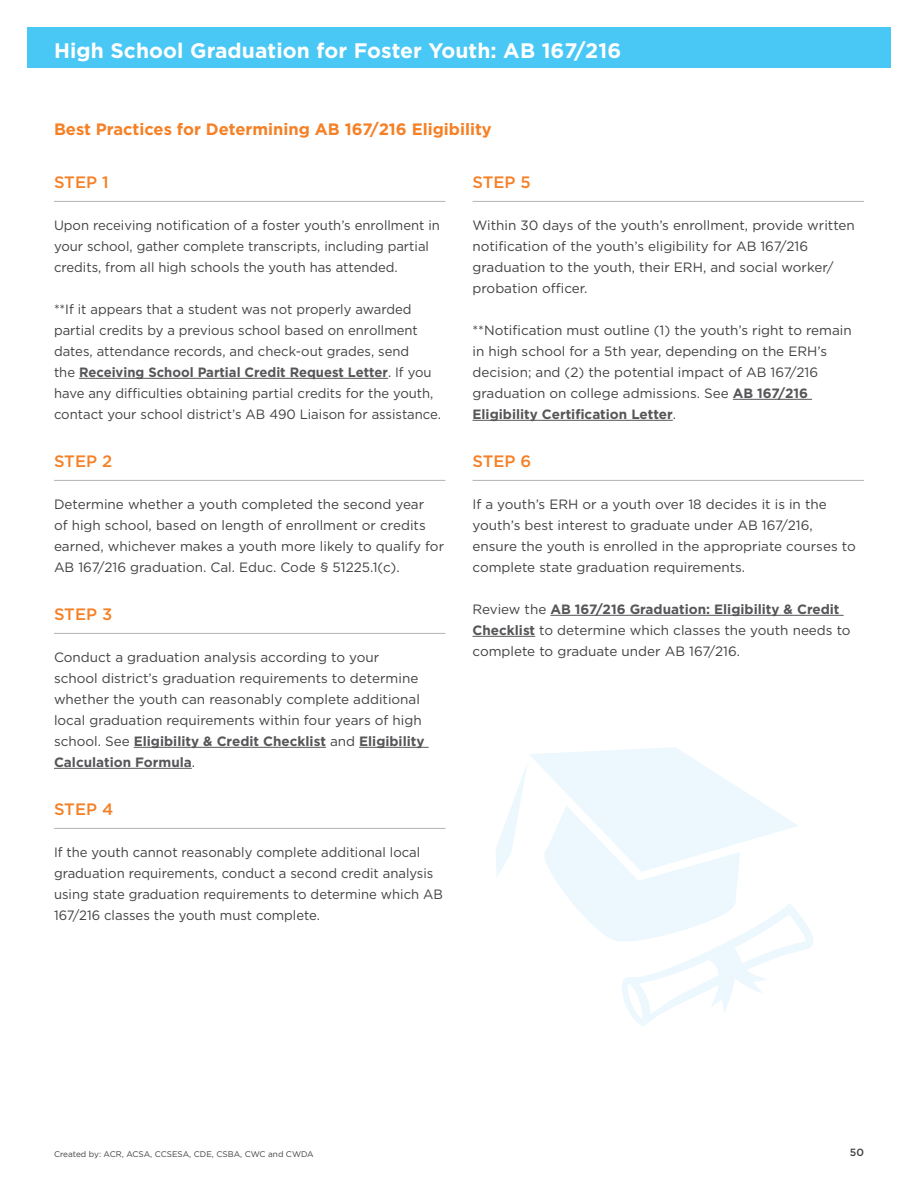
<style>
.page{position:relative;width:918px;height:1188px;background:#fff}
.page>*{position:absolute;margin:0;border:0;box-sizing:border-box;transform-origin:0 0}
.t1{font:700 21px "Gotham";letter-spacing:.005em;color:#fff}
.body_copy{font:700 16.5px "Gotham";color:#f58025}
.step_rule{font:500 16.5px "Gotham";color:#f58025}
.step_rule-2{font:13.5px/21px "Gotham";color:#414042}
.body_copy-2{font:13.5px/21px "Gotham";color:#414042}
.t2{font:500 10.5px "Gotham";color:#414042}
.t3{font:8.25px "Gotham";color:#414042}
.s1{font-weight:700;color:#565659}
</style>
<div class="page">
<div style="left:27px;top:27px;width:864px;height:41px;background:#49c8f5"></div>
<svg style="left:496px;top:747px;width:317px;height:279px"></svg>
<hr style="left:54px;top:201px;width:392px;height:1px;background:#b1b4b6">
<hr style="left:79px;top:378px;width:309px;height:1px;background:#565659">
<hr style="left:54px;top:480px;width:392px;height:1px;background:#b1b4b6">
<hr style="left:54px;top:633px;width:392px;height:1px;background:#b1b4b6">
<hr style="left:134px;top:747px;width:192px;height:1px;background:#565659">
<hr style="left:359px;top:747px;width:70px;height:1px;background:#565659">
<hr style="left:54px;top:768px;width:138px;height:1px;background:#565659">
<hr style="left:54px;top:828px;width:392px;height:1px;background:#b1b4b6">
<hr style="left:472px;top:201px;width:392px;height:1px;background:#b1b4b6">
<hr style="left:733px;top:399px;width:79px;height:1px;background:#565659">
<hr style="left:472px;top:420px;width:201px;height:1px;background:#565659">
<hr style="left:472px;top:480px;width:392px;height:1px;background:#b1b4b6">
<hr style="left:550px;top:615px;width:294px;height:1px;background:#565659">
<hr style="left:472px;top:636px;width:63px;height:1px;background:#565659">
<p class="t1" style="left:54px;top:38px;width:569px">High School Graduation for Foster Youth: AB 167/216</p>
<p class="body_copy" style="left:54px;top:120px;width:439px">Best Practices for Determining AB 167/216 Eligibility</p>
<p class="step_rule" style="left:54px;top:172px;width:56px">STEP 1</p>
<p class="body_copy-2" style="left:54px;top:214px;width:387px">Upon receiving notification of a foster youth’s enrollment in your school, gather complete transcripts, including partial credits, from all high schools the youth has attended.</p>
<p class="body_copy-2" style="left:54px;top:298px;width:389px">**If it appears that a student was not properly awarded partial credits by a previous school based on enrollment dates, attendance records, and check-out grades, send<br>the <span class="s1">Receiving School Partial Credit Request Letter</span>. If you have any difficulties obtaining partial credits for the youth, contact your school district’s AB 490 Liaison for assistance.</p>
<p class="step_rule" style="left:54px;top:451px;width:60px">STEP 2</p>
<p class="step_rule-2" style="left:54px;top:493px;width:392px">Determine whether a youth completed the second year<br>of high school, based on length of enrollment or credits earned, whichever makes a youth more likely to qualify for AB 167/216 graduation. Cal. Educ. Code § 51225.1(c).</p>
<p class="step_rule" style="left:54px;top:604px;width:60px">STEP 3</p>
<p class="step_rule-2" style="left:54px;top:646px;width:372px">Conduct a graduation analysis according to your school district’s graduation requirements to determine whether the youth can reasonably complete additional local graduation requirements within four years of high school. See <span class="s1">Eligibility &amp; Credit Checklist</span> and <span class="s1">Eligibility Calculation Formula</span>.</p>
<p class="step_rule" style="left:54px;top:799px;width:61px">STEP 4</p>
<p class="step_rule-2" style="left:54px;top:841px;width:390px">If the youth cannot reasonably complete additional local graduation requirements, conduct a second credit analysis using state graduation requirements to determine which AB 167/216 classes the youth must complete.</p>
<p class="step_rule" style="left:472px;top:172px;width:60px">STEP 5</p>
<p class="step_rule-2" style="left:472px;top:214px;width:384px">Within 30 days of the youth’s enrollment, provide written notification of the youth’s eligibility for AB 167/216 graduation to the youth, their ERH, and social worker/ probation officer.</p>
<p class="step_rule-2" style="left:472px;top:319px;width:381px">**Notification must outline (1) the youth’s right to remain in high school for a 5th year, depending on the ERH’s decision; and (2) the potential impact of AB 167/216 graduation on college admissions. See <span class="s1">AB 167/216<br>Eligibility Certification Letter</span>.</p>
<p class="step_rule" style="left:472px;top:451px;width:60px">STEP 6</p>
<p class="body_copy-2" style="left:472px;top:493px;width:385px">If a youth’s ERH or a youth over 18 decides it is in the youth’s best interest to graduate under AB 167/216, ensure the youth is enrolled in the appropriate courses to complete state graduation requirements.</p>
<p class="body_copy-2" style="left:472px;top:598px;width:380px">Review the <span class="s1">AB 167/216 Graduation: Eligibility &amp; Credit<br>Checklist</span> to determine which classes the youth needs to complete to graduate under AB 167/216.</p>
<p class="t3" style="left:54px;top:1149px;width:261px">Created by: ACR, ACSA, CCSESA, CDE, CSBA, CWC and CWDA</p>
<p class="t2" style="left:850px;top:1147px;width:16px">50</p>
</div>
